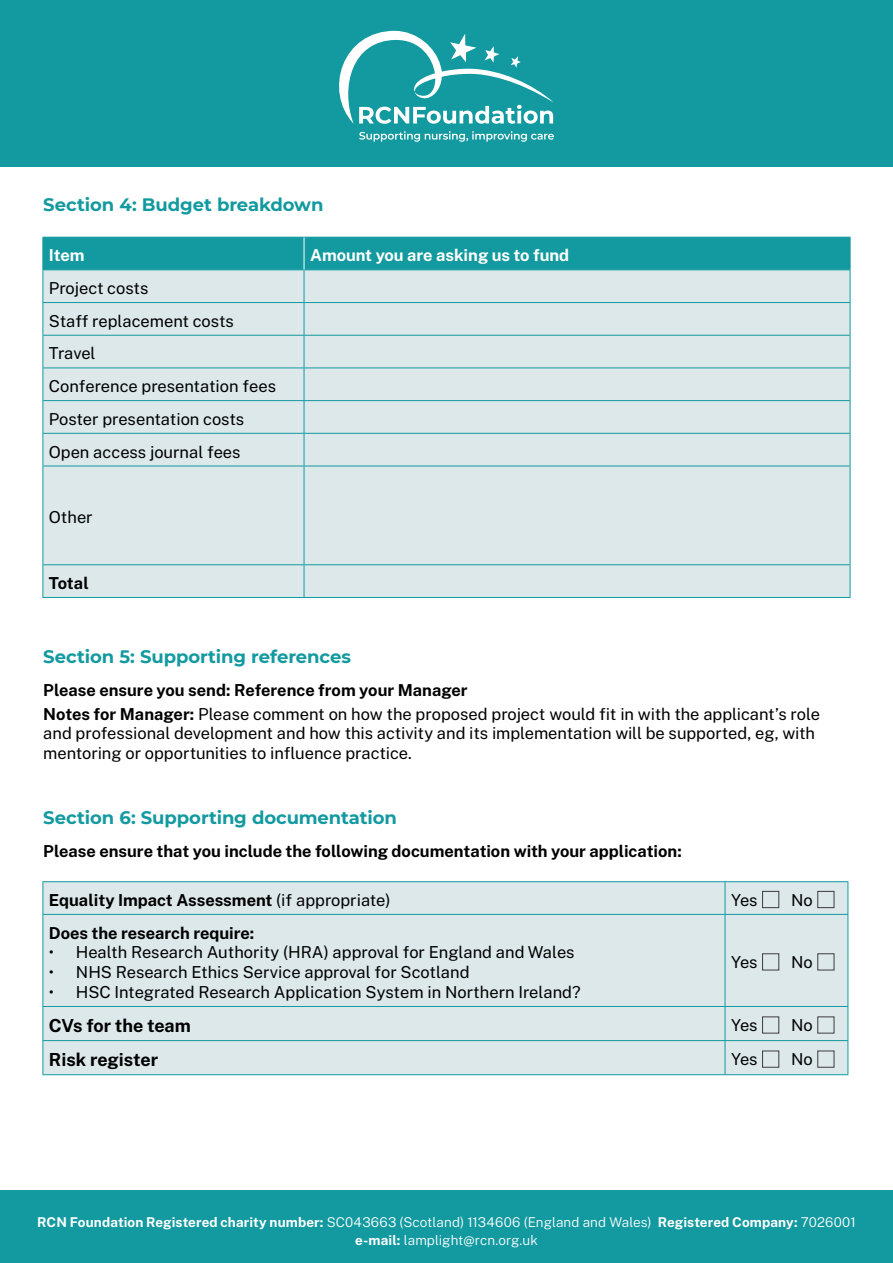
<style>
.page{position:relative;width:893px;height:1263px;background:#fff}
.page>*{position:absolute;margin:0;border:0;box-sizing:border-box;transform-origin:0 0}
.t1{font:700 18px "Montserrat";letter-spacing:-.005em;color:#129aa0}
.t2{font:700 18px "Public Sans";color:#000}
.t3{font:16.5px/32.7px "Public Sans";color:#000}
.t4{font:700 16.5px "Public Sans";color:#000}
.t5{font:700 16.5px "Public Sans";color:#fff}
.t6{font:300 13.5px/18px "Public Sans";color:#fff;text-align:center}
.s1{font-weight:700}
.s2{font-weight:400}
</style>
<div class="page">
<div style="left:0;top:1191px;width:893px;height:72px;background:#129aa0"></div>
<div style="left:0;top:0;width:893px;height:166px;background:#129aa0"></div>
<svg style="left:339px;top:31px;width:215px;height:93px"></svg>
<svg style="left:359px;top:131px;width:195px;height:11px"></svg>
<div style="left:44px;top:238px;width:806px;height:31px;background:#129aa0"></div>
<div style="left:44px;top:270px;width:806px;height:327px;background:#dce8ea"></div>
<hr style="left:43px;top:270px;width:1px;height:32px;background:#129aa0">
<hr style="left:304px;top:270px;width:1px;height:32px;background:#129aa0">
<hr style="left:850px;top:270px;width:1px;height:32px;background:#129aa0">
<hr style="left:43px;top:302px;width:261px;height:1px;background:#129aa0">
<hr style="left:43px;top:303px;width:1px;height:32px;background:#129aa0">
<hr style="left:304px;top:302px;width:546px;height:1px;background:#129aa0">
<hr style="left:304px;top:303px;width:1px;height:32px;background:#129aa0">
<hr style="left:850px;top:303px;width:1px;height:32px;background:#129aa0">
<hr style="left:43px;top:335px;width:261px;height:1px;background:#129aa0">
<hr style="left:43px;top:336px;width:1px;height:32px;background:#129aa0">
<hr style="left:304px;top:335px;width:546px;height:1px;background:#129aa0">
<hr style="left:304px;top:336px;width:1px;height:32px;background:#129aa0">
<hr style="left:850px;top:336px;width:1px;height:32px;background:#129aa0">
<hr style="left:43px;top:368px;width:261px;height:1px;background:#129aa0">
<hr style="left:43px;top:368px;width:1px;height:32px;background:#129aa0">
<hr style="left:304px;top:368px;width:546px;height:1px;background:#129aa0">
<hr style="left:304px;top:368px;width:1px;height:32px;background:#129aa0">
<hr style="left:850px;top:368px;width:1px;height:32px;background:#129aa0">
<hr style="left:43px;top:400px;width:261px;height:1px;background:#129aa0">
<hr style="left:43px;top:401px;width:1px;height:32px;background:#129aa0">
<hr style="left:304px;top:400px;width:546px;height:1px;background:#129aa0">
<hr style="left:304px;top:401px;width:1px;height:32px;background:#129aa0">
<hr style="left:850px;top:401px;width:1px;height:32px;background:#129aa0">
<hr style="left:43px;top:433px;width:261px;height:1px;background:#129aa0">
<hr style="left:43px;top:434px;width:1px;height:32px;background:#129aa0">
<hr style="left:304px;top:433px;width:546px;height:1px;background:#129aa0">
<hr style="left:304px;top:434px;width:1px;height:32px;background:#129aa0">
<hr style="left:850px;top:434px;width:1px;height:32px;background:#129aa0">
<hr style="left:43px;top:466px;width:261px;height:1px;background:#129aa0">
<hr style="left:43px;top:466px;width:1px;height:98px;background:#129aa0">
<hr style="left:304px;top:466px;width:546px;height:1px;background:#129aa0">
<hr style="left:304px;top:466px;width:1px;height:98px;background:#129aa0">
<hr style="left:850px;top:466px;width:1px;height:98px;background:#129aa0">
<hr style="left:43px;top:564px;width:261px;height:1px;background:#129aa0">
<hr style="left:43px;top:565px;width:1px;height:32px;background:#129aa0">
<hr style="left:304px;top:564px;width:546px;height:1px;background:#129aa0">
<hr style="left:304px;top:565px;width:1px;height:32px;background:#129aa0">
<hr style="left:850px;top:565px;width:1px;height:32px;background:#129aa0">
<hr style="left:43px;top:597px;width:261px;height:1px;background:#129aa0">
<hr style="left:304px;top:597px;width:546px;height:1px;background:#129aa0">
<hr style="left:43px;top:237px;width:261px;height:1px;background:#129aa0">
<hr style="left:43px;top:238px;width:1px;height:31px;background:#129aa0">
<hr style="left:304px;top:237px;width:546px;height:1px;background:#129aa0">
<hr style="left:850px;top:238px;width:1px;height:31px;background:#129aa0">
<hr style="left:43px;top:269px;width:261px;height:1px;background:#129aa0">
<hr style="left:304px;top:269px;width:546px;height:1px;background:#129aa0">
<hr style="left:304px;top:238px;width:1px;height:31px;background:#fff">
<div style="left:44px;top:882px;width:804px;height:192px;background:#dce8ea"></div>
<hr style="left:43px;top:882px;width:1px;height:32px;background:#129aa0">
<hr style="left:725px;top:882px;width:1px;height:32px;background:#129aa0">
<hr style="left:848px;top:882px;width:1px;height:32px;background:#129aa0">
<hr style="left:43px;top:914px;width:682px;height:1px;background:#129aa0">
<hr style="left:43px;top:915px;width:1px;height:91px;background:#129aa0">
<hr style="left:725px;top:914px;width:123px;height:1px;background:#129aa0">
<hr style="left:725px;top:915px;width:1px;height:91px;background:#129aa0">
<hr style="left:848px;top:915px;width:1px;height:91px;background:#129aa0">
<hr style="left:43px;top:1006px;width:682px;height:1px;background:#129aa0">
<hr style="left:43px;top:1007px;width:1px;height:33px;background:#129aa0">
<hr style="left:725px;top:1006px;width:123px;height:1px;background:#129aa0">
<hr style="left:725px;top:1007px;width:1px;height:33px;background:#129aa0">
<hr style="left:848px;top:1007px;width:1px;height:33px;background:#129aa0">
<hr style="left:43px;top:1040px;width:682px;height:1px;background:#129aa0">
<hr style="left:43px;top:1041px;width:1px;height:33px;background:#129aa0">
<hr style="left:725px;top:1040px;width:123px;height:1px;background:#129aa0">
<hr style="left:725px;top:1041px;width:1px;height:33px;background:#129aa0">
<hr style="left:848px;top:1041px;width:1px;height:33px;background:#129aa0">
<hr style="left:43px;top:1074px;width:682px;height:1px;background:#129aa0">
<hr style="left:725px;top:1074px;width:123px;height:1px;background:#129aa0">
<hr style="left:43px;top:881px;width:682px;height:1px;background:#129aa0">
<hr style="left:725px;top:881px;width:123px;height:1px;background:#129aa0">
<div style="left:762px;top:891px;width:17px;height:17px;border:1px solid #403b3d"></div>
<div style="left:817px;top:891px;width:17px;height:17px;border:1px solid #403b3d"></div>
<div style="left:762px;top:953px;width:17px;height:17px;border:1px solid #403b3d"></div>
<div style="left:817px;top:953px;width:17px;height:17px;border:1px solid #403b3d"></div>
<div style="left:762px;top:1016px;width:17px;height:17px;border:1px solid #403b3d"></div>
<div style="left:762px;top:1050px;width:17px;height:17px;border:1px solid #403b3d"></div>
<div style="left:817px;top:1050px;width:17px;height:17px;border:1px solid #403b3d"></div>
<p class="t1" style="left:43px;top:192px;width:282px">Section 4: Budget breakdown</p>
<p class="t5" style="left:49px;top:243px;width:37px">Item</p>
<p class="t5" style="left:310px;top:243px;width:261px">Amount you are asking us to fund</p>
<p class="t3" style="left:49px;top:271px;width:229px">Project costs<br>Staff replacement costs<br>Travel<br>Conference presentation fees<br>Poster presentation costs<br>Open access journal fees</p>
<p class="t3" style="left:49px;top:500px;width:45px">Other</p>
<p class="t4" style="left:49px;top:571px;width:41px">Total</p>
<p class="t1" style="left:43px;top:643px;width:309px">Section 5: Supporting references</p>
<p class="t3" style="left:43px;top:676px;width:778px;line-height:24px"><span class="s1">Please ensure you send: Reference from your Manager<br>Notes for Manager:</span> Please comment on how the proposed project would fit in with the applicant’s role</p>
<p class="t3" style="left:43px;top:722px;width:773px;line-height:19.8px">and professional development and how this activity and its implementation will be supported, eg, with mentoring or opportunities to influence practice.</p>
<p class="t1" style="left:43px;top:805px;width:355px">Section 6: Supporting documentation</p>
<p class="t4" style="left:43px;top:839px;width:640px">Please ensure that you include the following documentation with your application:</p>
<p class="t4" style="left:49px;top:888px;width:343px">Equality Impact Assessment <span class="s2">(if appropriate)</span></p>
<p class="t3" style="left:731px;top:882px;width:28px">Yes</p>
<p class="t3" style="left:791px;top:882px;width:23px">No</p>
<p class="t4" style="left:49px;top:921px;width:207px">Does the research require:</p>
<p class="t3" style="left:49px;top:935px;width:527px">• Health Research Authority (HRA) approval for England and Wales</p>
<p class="t3" style="left:49px;top:955px;width:422px">• NHS Research Ethics Service approval for Scotland</p>
<p class="t3" style="left:49px;top:975px;width:533px">• HSC Integrated Research Application System in Northern Ireland?</p>
<p class="t3" style="left:731px;top:945px;width:28px">Yes</p>
<p class="t3" style="left:791px;top:945px;width:23px">No</p>
<p class="t2" style="left:49px;top:1012px;width:144px">CVs for the team</p>
<p class="t3" style="left:731px;top:1008px;width:28px">Yes</p>
<p class="t3" style="left:791px;top:1008px;width:23px">No</p>
<p class="t2" style="left:49px;top:1047px;width:111px">Risk register</p>
<p class="t3" style="left:731px;top:1042px;width:28px">Yes</p>
<p class="t3" style="left:791px;top:1042px;width:23px">No</p>
<p class="t6" style="left:37px;top:1212px;width:820px"><span class="s1">RCN Foundation Registered charity number:</span> SC043663 (Scotland) 1134606 (England and Wales) <span class="s1">Registered Company:</span> 7026001 <span class="s1">e-mail:</span> lamplight@rcn.org.uk</p>
</div>
